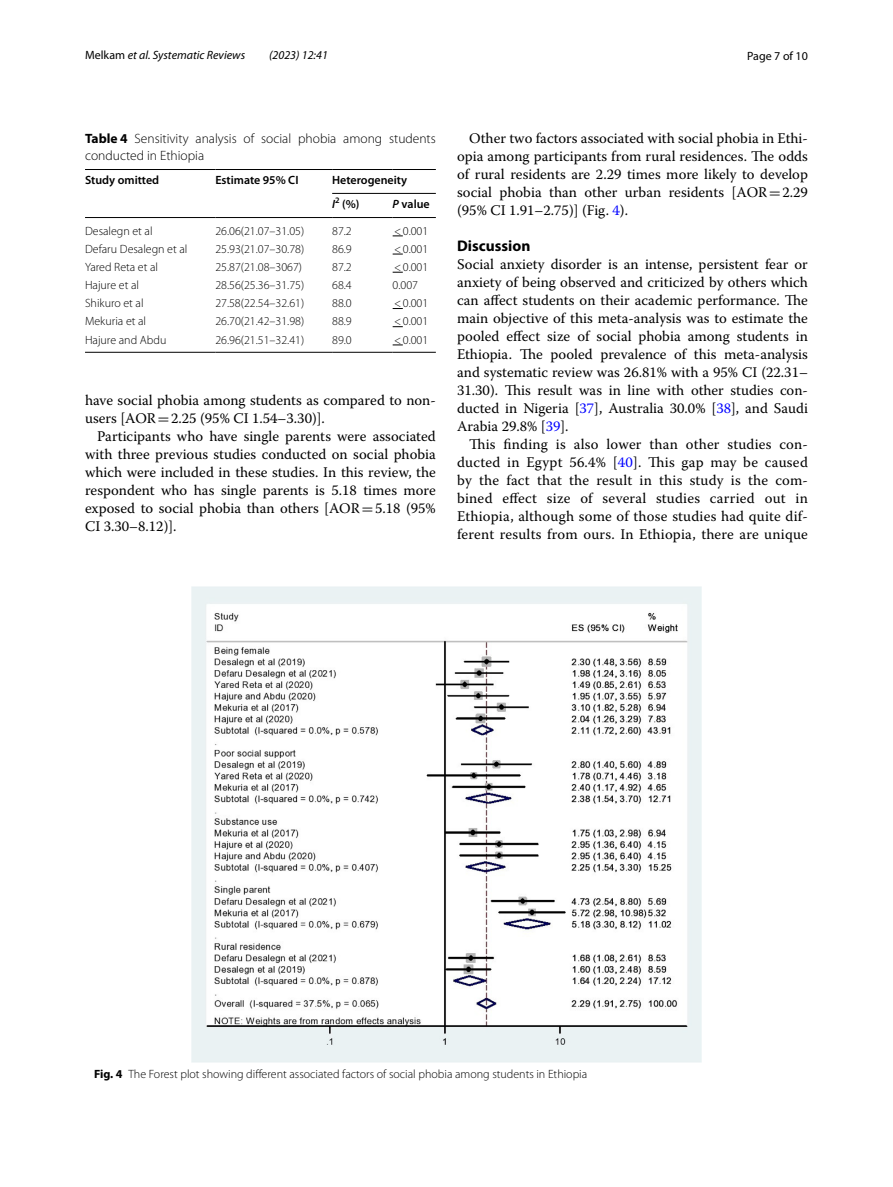
<style>
.page{position:relative;width:893px;height:1187px;background:#fff}
.page>*{position:absolute;margin:0;border:0;box-sizing:border-box;transform-origin:0 0}
.t1{font:700 15.45px "Myriad Pro";color:#000}
.t2{font:14.7px/18px "Warnock Pro";color:#000;text-align:justify}
.t3{font:300 13.5px/16.5px "Myriad Pro";color:#000}
.t4{font:300 12px "Myriad Pro";color:#000}
.t5{font:600 12px/23.9px "Myriad Pro";color:#000}
.t6{font:italic 12px "Myriad Pro";color:#000}
.t7{font:12px "Myriad Pro";color:#000}
.s1{font-style:normal}
.s2{font-weight:700}
.s3{font-style:italic}
.s4{font-family:"MTSY"}
.s5{color:#00f}
</style>
<div class="page">
<hr style="left:85px;top:169px;width:130px;height:1px;background:#000">
<hr style="left:215px;top:169px;width:117px;height:1px;background:#000">
<hr style="left:332px;top:169px;width:61px;height:1px;background:#000">
<hr style="left:393px;top:169px;width:43px;height:1px;background:#000">
<hr style="left:85px;top:217px;width:130px;height:1px;background:#000">
<hr style="left:215px;top:217px;width:117px;height:1px;background:#000">
<hr style="left:332px;top:217px;width:61px;height:1px;background:#000">
<hr style="left:393px;top:217px;width:43px;height:1px;background:#000">
<hr style="left:85px;top:352px;width:130px;height:1px;background:#000">
<hr style="left:215px;top:352px;width:117px;height:1px;background:#000">
<hr style="left:332px;top:352px;width:61px;height:1px;background:#000">
<hr style="left:393px;top:352px;width:43px;height:1px;background:#000">
<hr style="left:332px;top:193px;width:104px;height:1px;background:#000">
<img style="left:191px;top:586px;width:511px;height:476px">
<p class="t6" style="left:85px;top:48px;width:162px"><span class="s1">Melkam</span> et al. Systematic Reviews</p>
<p class="t6" style="left:269px;top:48px;width:60px">(2023) 12:41</p>
<p class="t7" style="left:747px;top:48px;width:62px">Page 7 of 10</p>
<p class="t3" style="left:85px;top:130px;width:352px"><span class="s2">Table 4</span> Sensitivity analysis of social phobia among students conducted in Ethiopia</p>
<p class="t5" style="left:85px;top:168px;width:76px">Study omitted</p>
<p class="t5" style="left:215px;top:168px;width:85px">Estimate 95% CI</p>
<p class="t5" style="left:332px;top:168px;width:77px">Heterogeneity<br><span class="s3">I</span><sup>2</sup> (%)</p>
<p class="t5" style="left:393px;top:191px;width:39px"><span class="s3">P</span> value</p>
<p class="t4" style="left:85px;top:224px;width:69px">Desalegn et al</p>
<p class="t4" style="left:215px;top:224px;width:90px">26.06(21.07–31.05)</p>
<p class="t4" style="left:332px;top:224px;width:21px">87.2</p>
<p class="t4" style="left:394px;top:224px;width:36px">&lt;0.001</p>
<p class="t4" style="left:85px;top:242px;width:104px">Defaru Desalegn et al</p>
<p class="t4" style="left:215px;top:242px;width:90px">25.93(21.07–30.78)</p>
<p class="t4" style="left:332px;top:242px;width:21px">86.9</p>
<p class="t4" style="left:394px;top:242px;width:36px">&lt;0.001</p>
<p class="t4" style="left:85px;top:260px;width:75px">Yared Reta et al</p>
<p class="t4" style="left:215px;top:260px;width:88px">25.87(21.08–3067)</p>
<p class="t4" style="left:332px;top:260px;width:21px">87.2</p>
<p class="t4" style="left:394px;top:260px;width:36px">&lt;0.001</p>
<p class="t4" style="left:85px;top:278px;width:55px">Hajure et al</p>
<p class="t4" style="left:215px;top:278px;width:90px">28.56(25.36–31.75)</p>
<p class="t4" style="left:332px;top:278px;width:21px">68.4</p>
<p class="t4" style="left:393px;top:278px;width:27px">0.007</p>
<p class="t4" style="left:85px;top:297px;width:60px">Shikuro et al</p>
<p class="t4" style="left:215px;top:297px;width:90px">27.58(22.54–32.61)</p>
<p class="t4" style="left:332px;top:297px;width:21px">88.0</p>
<p class="t4" style="left:394px;top:297px;width:36px">&lt;0.001</p>
<p class="t4" style="left:85px;top:315px;width:63px">Mekuria et al</p>
<p class="t4" style="left:215px;top:315px;width:90px">26.70(21.42–31.98)</p>
<p class="t4" style="left:332px;top:315px;width:21px">88.9</p>
<p class="t4" style="left:394px;top:315px;width:36px">&lt;0.001</p>
<p class="t4" style="left:85px;top:333px;width:83px">Hajure and Abdu</p>
<p class="t4" style="left:215px;top:333px;width:90px">26.96(21.51–32.41)</p>
<p class="t4" style="left:332px;top:333px;width:21px">89.0</p>
<p class="t4" style="left:394px;top:333px;width:36px">&lt;0.001</p>
<p class="t2" style="left:85px;top:391px;width:352px">have social phobia among students as compared to non&shy;users [AOR<span class="s4">=</span>2.25 (95% CI 1.54–3.30)].</p>
<p class="t2" style="left:85px;top:427px;width:352px;text-indent:12px">Participants who have single parents were associated with three previous studies conducted on social phobia which were included in these studies. In this review, the respondent who has single parents is 5.18 times more exposed to social phobia than others [AOR<span class="s4">=</span>5.18 (95% CI 3.30–8.12)].</p>
<p class="t2" style="left:457px;top:128px;width:352px;text-indent:12px">Other two factors associated with social phobia in Ethi&shy;opia among participants from rural residences. The odds of rural residents are 2.29 times more likely to develop social phobia than other urban residents [AOR<span class="s4">=</span>2.29 (95% CI 1.91–2.75)] (Fig. <span class="s5">4</span>).</p>
<p class="t1" style="left:457px;top:235px;width:75px">Discussion</p>
<p class="t2" style="left:457px;top:254px;width:352px">Social anxiety disorder is an intense, persistent fear or anxiety of being observed and criticized by others which can affect students on their academic performance. The main objective of this meta-analysis was to estimate the pooled effect size of social phobia among students in Ethiopia. The pooled prevalence of this meta-analysis and systematic review was 26.81% with a 95% CI (22.31– 31.30). This result was in line with other studies con&shy;ducted in Nigeria [<span class="s5">37</span>], Australia 30.0% [<span class="s5">38</span>], and Saudi Arabia 29.8% [<span class="s5">39</span>].</p>
<p class="t2" style="left:457px;top:434px;width:352px;text-indent:12px">This finding is also lower than other studies con&shy;ducted in Egypt 56.4% [<span class="s5">40</span>]. This gap may be caused by the fact that the result in this study is the com&shy;bined effect size of several studies carried out in Ethiopia, although some of those studies had quite dif&shy;ferent results from ours. In Ethiopia, there are unique</p>
<p class="t4" style="left:94px;top:1067px;width:495px"><span class="s2">Fig. 4</span> The Forest plot showing different associated factors of social phobia among students in Ethiopia</p>
</div>
